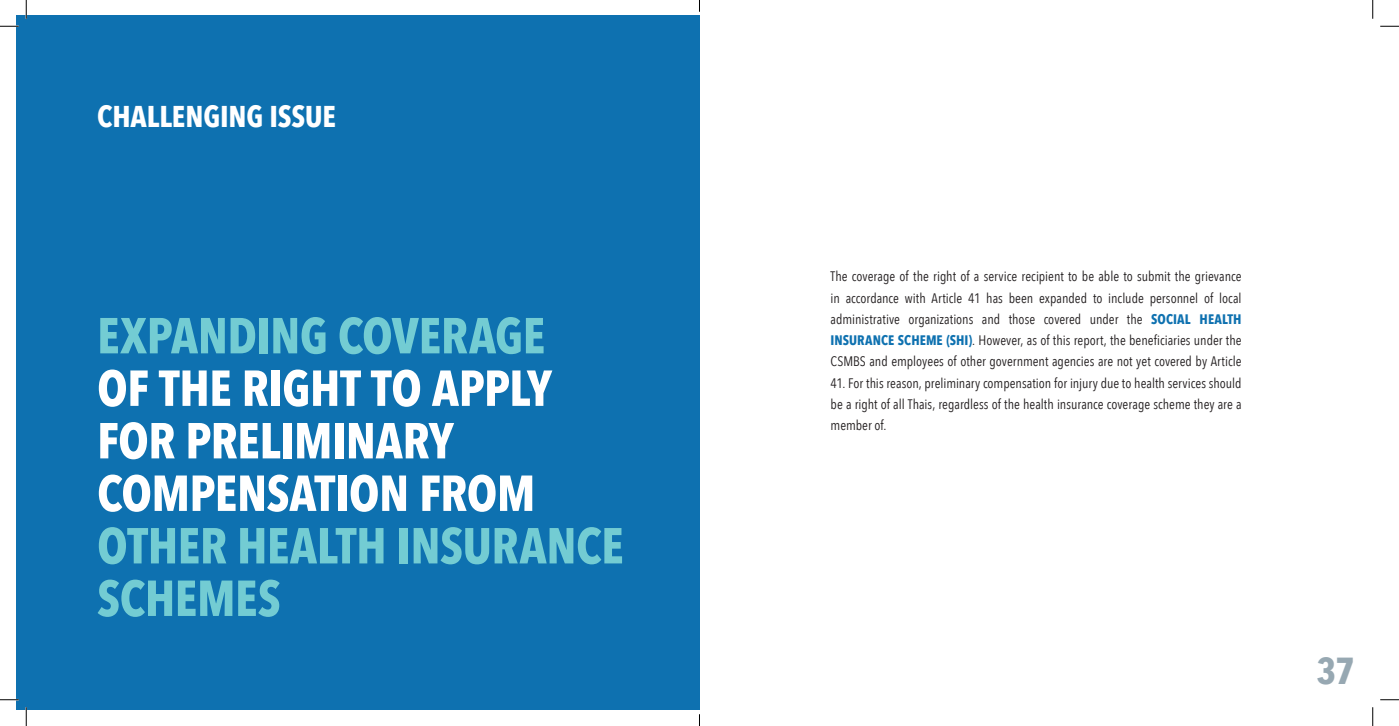
<style>
.page{position:relative;width:1399px;height:726px;background:#fff}
.page>*{position:absolute;margin:0;border:0;box-sizing:border-box;transform-origin:0 0}
.Big_3{font:700 50px/52.5px "Avenir Next Condensed";letter-spacing:-.01em;color:#fff}
.t1{font:700 37.5px "Avenir Next Condensed";color:#97a8b2}
.Big_5{font:700 30px "Avenir Next Condensed";letter-spacing:-.005em;color:#fff}
.Body{font:13.75px/21.2px "Avenir Next Condensed";color:#231f20;text-align:justify}
.s1{color:#73ccd3}
.s2{font-weight:700;color:#0e71b0}
</style>
<div class="page">
<div style="left:16px;top:16px;width:683px;height:694px;background:#0e71b0"></div>
<svg style="left:0;top:25px;width:19px;height:2px"></svg>
<svg style="left:1380px;top:25px;width:19px;height:2px"></svg>
<svg style="left:0;top:699px;width:19px;height:1px"></svg>
<svg style="left:1380px;top:699px;width:19px;height:1px"></svg>
<svg style="left:25px;top:0;width:2px;height:19px"></svg>
<svg style="left:25px;top:707px;width:2px;height:19px"></svg>
<svg style="left:1372px;top:0;width:1px;height:19px"></svg>
<svg style="left:1372px;top:707px;width:1px;height:19px"></svg>
<svg style="left:699px;top:714px;width:1px;height:12px"></svg>
<p class="Big_5" style="left:97px;top:98px;width:240px">CHALLENGING ISSUE</p>
<p class="Big_3" style="left:97px;top:309px;width:528px"><span class="s1">EXPANDING COVERAGE<br></span>OF THE RIGHT TO APPLY<br>FOR PRELIMINARY<br>COMPENSATION FROM<br><span class="s1">OTHER HEALTH INSURANCE<br>SCHEMES</span></p>
<p class="Body" style="left:831px;top:265px;width:413px">The coverage of the right of a service recipient to be able to submit the grievance in accordance with Article 41 has been expanded to include personnel of local administrative organizations and those covered under the <span class="s2">SOCIAL HEALTH INSURANCE SCHEME (SHI)</span>. However, as of this report, the beneficiaries under the CSMBS and employees of other government agencies are not yet covered by Article</p>
<p class="Body" style="left:831px;top:371px;width:413px">41. For this reason, preliminary compensation for injury due to health services should be a right of all Thais, regardless of the health insurance coverage scheme they are a member of.</p>
<h2 class="t1" style="left:1317px;top:648px;width:40px">37</h2>
</div>
